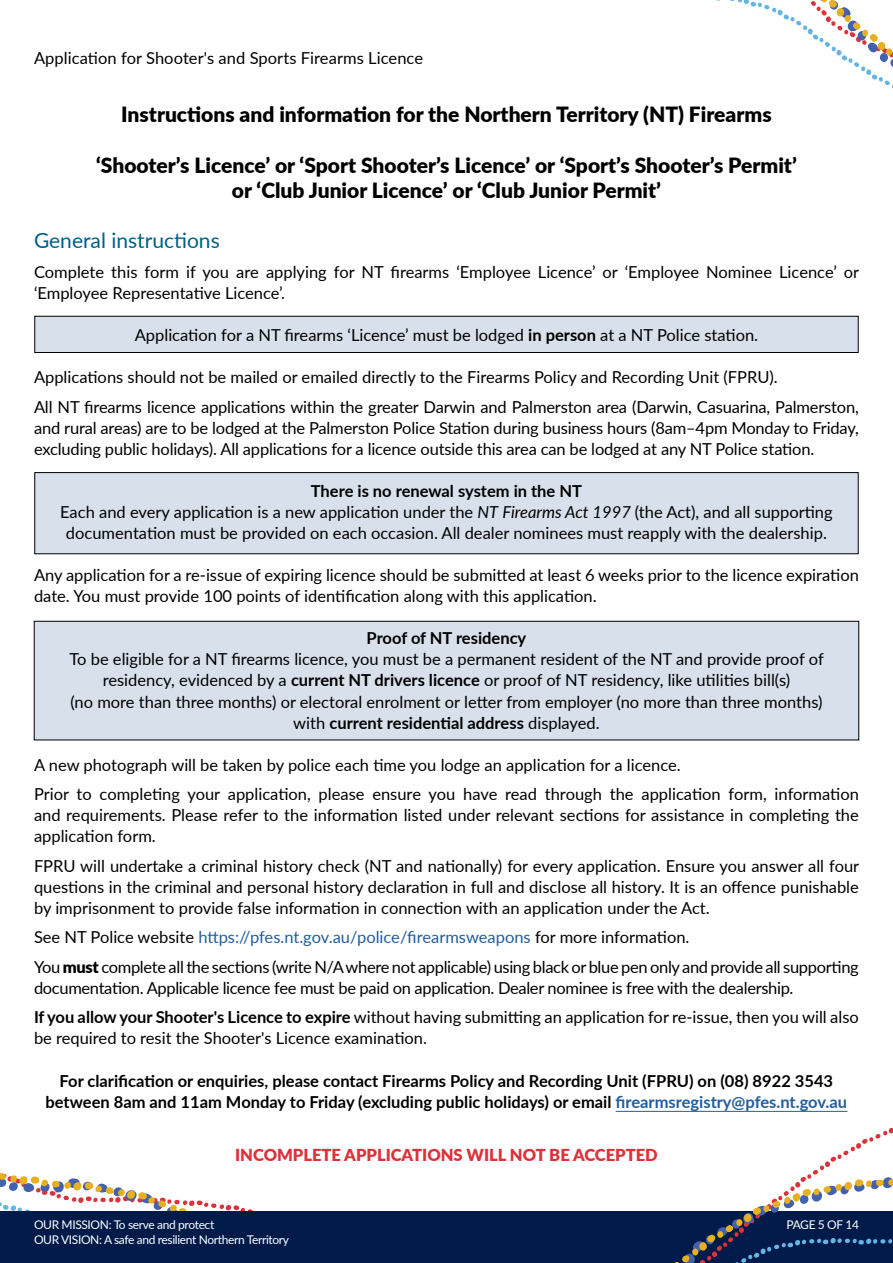
<style>
.page{position:relative;width:893px;height:1263px;background:#fff}
.page>*{position:absolute;margin:0;border:0;box-sizing:border-box;transform-origin:0 0}
.t1{font:900 21px/25.2px "Lato";color:#000;text-align:center}
.t2{font:21px "Lato";color:#005e87}
.t3{font:16.5px/21px "Lato";color:#000}
.t4{font:16.5px/29.5px "Lato";letter-spacing:-.02em;color:#000}
.t5{font:700 16.5px/21px "Lato";color:#000;text-align:center}
.t6{font:900 16.5px "Lato";color:#dc323a}
.t7{font:12px "Lato";letter-spacing:-.03em;color:#fff}
.s1{font-weight:700}
.s2{font-style:italic}
.s3{color:#215e9e}
.s4{font-weight:900}
</style>
<div class="page">
<div style="left:0;top:1211px;width:893px;height:52px;background:#001a49"></div>
<svg style="left:0;top:1173px;width:253px;height:38px"></svg>
<svg style="left:716px;top:0;width:177px;height:89px"></svg>
<svg style="left:674px;top:1127px;width:219px;height:136px"></svg>
<div style="left:35px;top:473px;width:823px;height:81px;background:#d8e1eb"></div>
<div style="left:35px;top:472px;width:823px;height:82px;border:1px solid #000"></div>
<div style="left:34px;top:621px;width:825px;height:119px;background:#d8e1eb"></div>
<div style="left:34px;top:621px;width:825px;height:119px;border:1px solid #000"></div>
<div style="left:35px;top:316px;width:823px;height:36px;background:#d8e1eb"></div>
<div style="left:35px;top:316px;width:823px;height:37px;border:1px solid #000"></div>
<hr style="left:616px;top:1111px;width:231px;height:1px;background:#215e9e">
<p class="t3" style="left:34px;top:47px;width:391px">Application for Shooter's and Sports Firearms Licence</p>
<p class="t1" style="left:121px;top:101px;width:652px">Instructions and information for the Northern Territory (NT) Firearms</p>
<p class="t1" style="left:96px;top:151px;width:702px">‘Shooter’s Licence’ or ‘Sport Shooter’s Licence’ or ‘Sport’s Shooter’s Permit’ or ‘Club Junior Licence’ or ‘Club Junior Permit’</p>
<p class="t2" style="left:34px;top:225px;width:187px">General instructions</p>
<p class="t3" style="left:34px;top:260px;width:827px">Complete this form if you are applying for NT firearms ‘Employee Licence’ or ‘Employee Nominee Licence’ or ‘Employee Representative Licence’.</p>
<p class="t3" style="left:135px;top:324px;width:625px">Application for a NT firearms ‘Licence’ must be lodged <span class="s1">in person</span> at a NT Police station.</p>
<p class="t3" style="left:34px;top:362px;width:826px;line-height:29.5px">Applications should not be mailed or emailed directly to the Firearms Policy and Recording Unit (FPRU).<br>All NT firearms licence applications within the greater Darwin and Palmerston area (Darwin, Casuarina, Palmerston,</p>
<p class="t3" style="left:34px;top:416px;width:826px">and rural areas) are to be lodged at the Palmerston Police Station during business hours (8am–4pm Monday to Friday, excluding public holidays). All applications for a licence outside this area can be lodged at any NT Police station.</p>
<p class="t3" style="left:60px;top:480px;width:774px;text-align:center"><span class="s1">There is no renewal system in the NT<br></span>Each and every application is a new application under the <span class="s2">NT Firearms Act 1997</span> (the Act), and all supporting documentation must be provided on each occasion. All dealer nominees must reapply with the dealership.</p>
<p class="t3" style="left:34px;top:564px;width:826px">Any application for a re-issue of expiring licence should be submitted at least 6 weeks prior to the licence expiration date. You must provide 100 points of identification along with this application.</p>
<p class="t5" style="left:367px;top:627px;width:161px">Proof of NT residency</p>
<p class="t3" style="left:69px;top:648px;width:756px;text-align:center">To be eligible for a NT firearms licence, you must be a permanent resident of the NT and provide proof of residency, evidenced by a <span class="s1">current NT drivers licence</span> or proof of NT residency, like utilities bill(s)<br>(no more than three months) or electoral enrolment or letter from employer (no more than three months) with <span class="s1">current residential address</span> displayed.</p>
<p class="t3" style="left:34px;top:749px;width:826px;line-height:29.5px">A new photograph will be taken by police each time you lodge an application for a licence.<br>Prior to completing your application, please ensure you have read through the application form, information</p>
<p class="t3" style="left:34px;top:804px;width:826px">and requirements. Please refer to the information listed under relevant sections for assistance in completing the application form.</p>
<p class="t3" style="left:34px;top:854px;width:827px;text-align:justify">FPRU will undertake a criminal history check (NT and nationally) for every application. Ensure you answer all four questions in the criminal and personal history declaration in full and disclose all history. It is an offence punishable by imprisonment to provide false information in connection with an application under the Act.</p>
<p class="t4" style="left:34px;top:922px;width:826px">See NT Police website <span class="s3">https://pfes.nt.gov.au/police/firearmsweapons</span> for more information.<br>You <span class="s4">must</span> complete all the sections (write N/A where not applicable) using black or blue pen only and provide all supporting</p>
<p class="t4" style="left:34px;top:972px;width:826px">documentation. Applicable licence fee must be paid on application. Dealer nominee is free with the dealership.<br><span class="s1">If you allow your Shooter's Licence to expire</span> without having submitting an application for re-issue, then you will also</p>
<p class="t3" style="left:34px;top:1027px;width:394px">be required to resit the Shooter's Licence examination.</p>
<p class="t5" style="left:46px;top:1069px;width:803px">For clarification or enquiries, please contact Firearms Policy and Recording Unit (FPRU) on (08) 8922 3543 between 8am and 11am Monday to Friday (excluding public holidays) or email <span class="s3">firearmsregistry@pfes.nt.gov.au</span></p>
<p class="t6" style="left:235px;top:1143px;width:424px">INCOMPLETE APPLICATIONS WILL NOT BE ACCEPTED</p>
<p class="t7" style="left:34px;top:1216px;width:182px">OUR MISSION: To serve and protect</p>
<p class="t7" style="left:786px;top:1216px;width:74px">PAGE 5 OF 14</p>
<p class="t7" style="left:34px;top:1231px;width:257px">OUR VISION: A safe and resilient Northern Territory</p>
</div>
